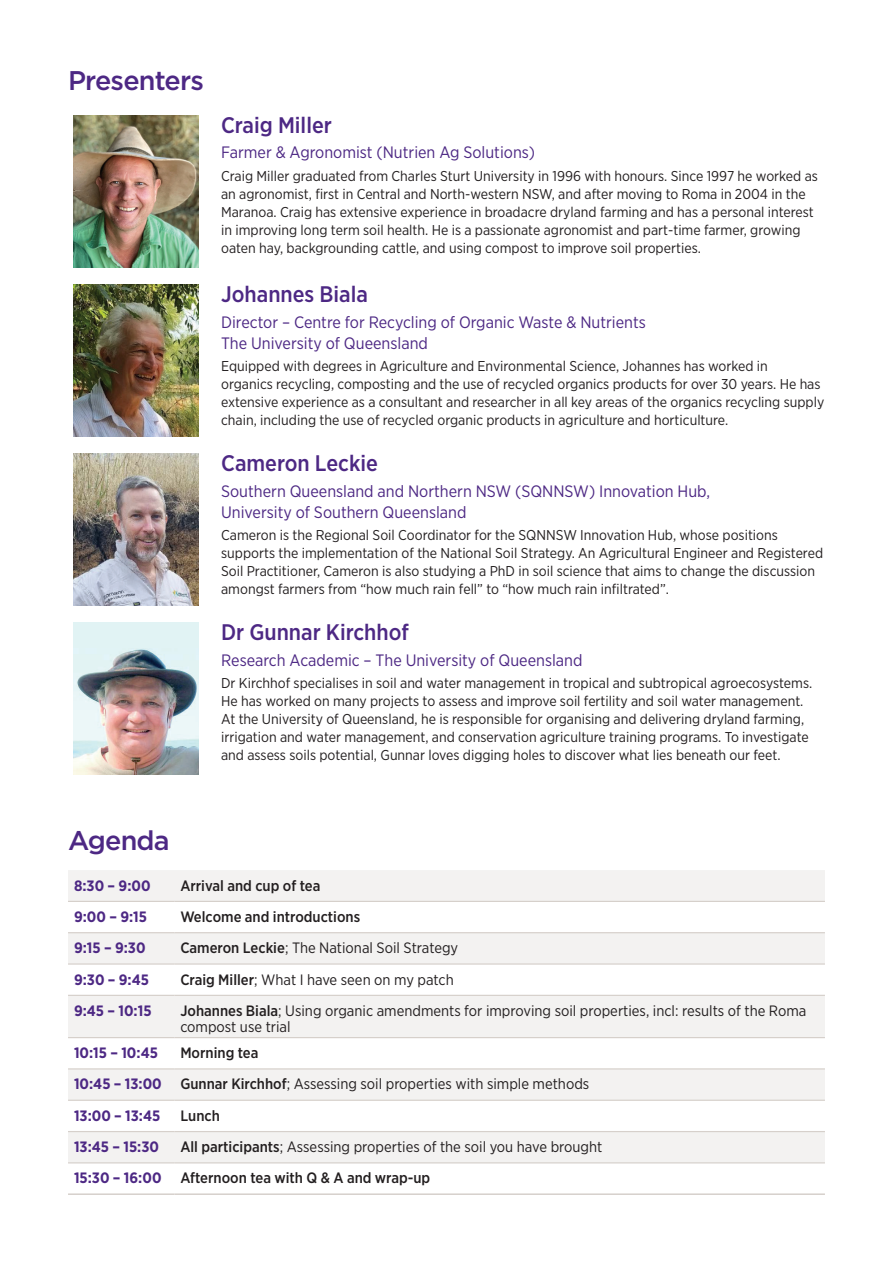
<style>
.page{position:relative;width:893px;height:1263px;background:#fff}
.page>*{position:absolute;margin:0;border:0;box-sizing:border-box;transform-origin:0 0}
.t1{font:500 27px "Gotham";letter-spacing:-.03em;color:#4d2884}
.t2{font:500 22.5px "Gotham Narrow";color:#4d2884}
.t3{font:16.5px/21px "Gotham Narrow";color:#4d2884}
.t4{font:15px/31.3px "Gotham Narrow";color:#231f20}
.t5{font:700 15px "Gotham Narrow";color:#4d2884}
.t6{font:500 15px "Gotham Narrow";color:#231f20}
.t7{font:14.25px/18px "Gotham Narrow";color:#231f20}
.s1{font-weight:500}
.s2{font-weight:700;color:#4d2884}
</style>
<div class="page">
<img style="left:73px;top:115px;width:126px;height:152px">
<img style="left:73px;top:284px;width:126px;height:152px">
<img style="left:73px;top:453px;width:126px;height:152px">
<div style="left:73px;top:622px;width:126px;height:152px;background:#e1f3f4"></div>
<img style="left:73px;top:649px;width:126px;height:125px">
<svg style="left:68px;top:870px;width:757px;height:292px;fill:#f3f2f1"></svg>
<hr style="left:68px;top:901px;width:106px;height:1px;background:#d6d0cb">
<hr style="left:174px;top:901px;width:651px;height:1px;background:#d6d0cb">
<hr style="left:68px;top:932px;width:106px;height:1px;background:#d6d0cb">
<hr style="left:174px;top:932px;width:651px;height:1px;background:#d6d0cb">
<hr style="left:68px;top:963px;width:106px;height:2px;background:#d6d0cb">
<hr style="left:174px;top:963px;width:651px;height:2px;background:#d6d0cb">
<hr style="left:68px;top:995px;width:106px;height:1px;background:#d6d0cb">
<hr style="left:174px;top:995px;width:651px;height:1px;background:#d6d0cb">
<hr style="left:68px;top:1037px;width:106px;height:1px;background:#d6d0cb">
<hr style="left:174px;top:1037px;width:651px;height:1px;background:#d6d0cb">
<hr style="left:68px;top:1068px;width:106px;height:1px;background:#d6d0cb">
<hr style="left:174px;top:1068px;width:651px;height:1px;background:#d6d0cb">
<hr style="left:68px;top:1100px;width:106px;height:1px;background:#d6d0cb">
<hr style="left:174px;top:1100px;width:651px;height:1px;background:#d6d0cb">
<hr style="left:68px;top:1131px;width:106px;height:1px;background:#d6d0cb">
<hr style="left:174px;top:1131px;width:651px;height:1px;background:#d6d0cb">
<hr style="left:68px;top:1162px;width:106px;height:1px;background:#d6d0cb">
<hr style="left:174px;top:1162px;width:651px;height:1px;background:#d6d0cb">
<hr style="left:68px;top:1193px;width:106px;height:2px;background:#d6d0cb">
<hr style="left:174px;top:1193px;width:651px;height:2px;background:#d6d0cb">
<h1 class="t1" style="left:68px;top:62px;width:137px">Presenters</h1>
<h2 class="t2" style="left:221px;top:111px;width:112px">Craig Miller</h2>
<p class="t3" style="left:221px;top:142px;width:315px">Farmer &amp; Agronomist (Nutrien Ag Solutions)</p>
<p class="t7" style="left:221px;top:166px;width:598px">Craig Miller graduated from Charles Sturt University in 1996 with honours. Since 1997 he worked as an agronomist, first in Central and North-western NSW, and after moving to Roma in 2004 in the Maranoa. Craig has extensive experience in broadacre dryland farming and has a personal interest in improving long term soil health. He is a passionate agronomist and part-time farmer, growing oaten hay, backgrounding cattle, and using compost to improve soil properties.</p>
<h2 class="t2" style="left:221px;top:280px;width:148px">Johannes Biala</h2>
<p class="t3" style="left:221px;top:311px;width:426px">Director – Centre for Recycling of Organic Waste &amp; Nutrients<br>The University of Queensland</p>
<p class="t7" style="left:221px;top:356px;width:605px">Equipped with degrees in Agriculture and Environmental Science, Johannes has worked in<br>organics recycling, composting and the use of recycled organics products for over 30 years. He has extensive experience as a consultant and researcher in all key areas of the organics recycling supply chain, including the use of recycled organic products in agriculture and horticulture.</p>
<h2 class="t2" style="left:221px;top:449px;width:158px">Cameron Leckie</h2>
<p class="t3" style="left:221px;top:480px;width:491px">Southern Queensland and Northern NSW (SQNNSW) Innovation Hub,<br>University of Southern Queensland</p>
<p class="t7" style="left:221px;top:526px;width:603px">Cameron is the Regional Soil Coordinator for the SQNNSW Innovation Hub, whose positions supports the implementation of the National Soil Strategy. An Agricultural Engineer and Registered Soil Practitioner, Cameron is also studying a PhD in soil science that aims to change the discussion amongst farmers from “how much rain fell” to “how much rain infiltrated”.</p>
<h2 class="t2" style="left:221px;top:618px;width:189px">Dr Gunnar Kirchhof</h2>
<p class="t3" style="left:221px;top:649px;width:363px">Research Academic – The University of Queensland</p>
<p class="t7" style="left:221px;top:674px;width:593px">Dr Kirchhof specialises in soil and water management in tropical and subtropical agroecosystems.<br>He has worked on many projects to assess and improve soil fertility and soil water management.<br>At the University of Queensland, he is responsible for organising and delivering dryland farming, irrigation and water management, and conservation agriculture training programs. To investigate and assess soils potential, Gunnar loves digging holes to discover what lies beneath our feet.</p>
<h1 class="t1" style="left:68px;top:823px;width:103px">Agenda</h1>
<p class="t5" style="left:74px;top:876px;width:78px">8:30 – 9:00</p>
<p class="t6" style="left:180px;top:876px;width:142px">Arrival and cup of tea</p>
<p class="t5" style="left:74px;top:907px;width:74px">9:00 – 9:15</p>
<p class="t6" style="left:180px;top:907px;width:181px">Welcome and introductions</p>
<p class="t5" style="left:74px;top:938px;width:73px">9:15 – 9:30</p>
<p class="t4" style="left:180px;top:932px;width:279px"><span class="s1">Cameron Leckie</span>; The National Soil Strategy</p>
<p class="t5" style="left:74px;top:970px;width:77px">9:30 – 9:45</p>
<p class="t4" style="left:180px;top:963px;width:275px"><span class="s1">Craig Miller</span>; What I have seen on my patch</p>
<p class="t5" style="left:74px;top:1001px;width:79px">9:45 – 10:15</p>
<p class="t4" style="left:180px;top:1002px;width:628px;line-height:15.8px"><span class="s1">Johannes Biala</span>; Using organic amendments for improving soil properties, incl: results of the Roma compost use trial</p>
<p class="t5" style="left:74px;top:1043px;width:85px">10:15 – 10:45</p>
<p class="t4" style="left:74px;top:1037px;width:517px;text-indent:106px"><span class="s1">Morning tea<br></span><span class="s2">10:45 – 13:00</span> <span class="s1">Gunnar Kirchhof</span>; Assessing soil properties with simple methods<br><span class="s2">13:00 – 13:45</span></p>
<p class="t6" style="left:180px;top:1106px;width:41px">Lunch</p>
<p class="t5" style="left:74px;top:1137px;width:87px">13:45 – 15:30</p>
<p class="t4" style="left:180px;top:1131px;width:423px"><span class="s1">All participants</span>; Assessing properties of the soil you have brought</p>
<p class="t5" style="left:74px;top:1168px;width:89px">15:30 – 16:00</p>
<p class="t6" style="left:180px;top:1169px;width:251px">Afternoon tea with Q &amp; A and wrap-up</p>
</div>
